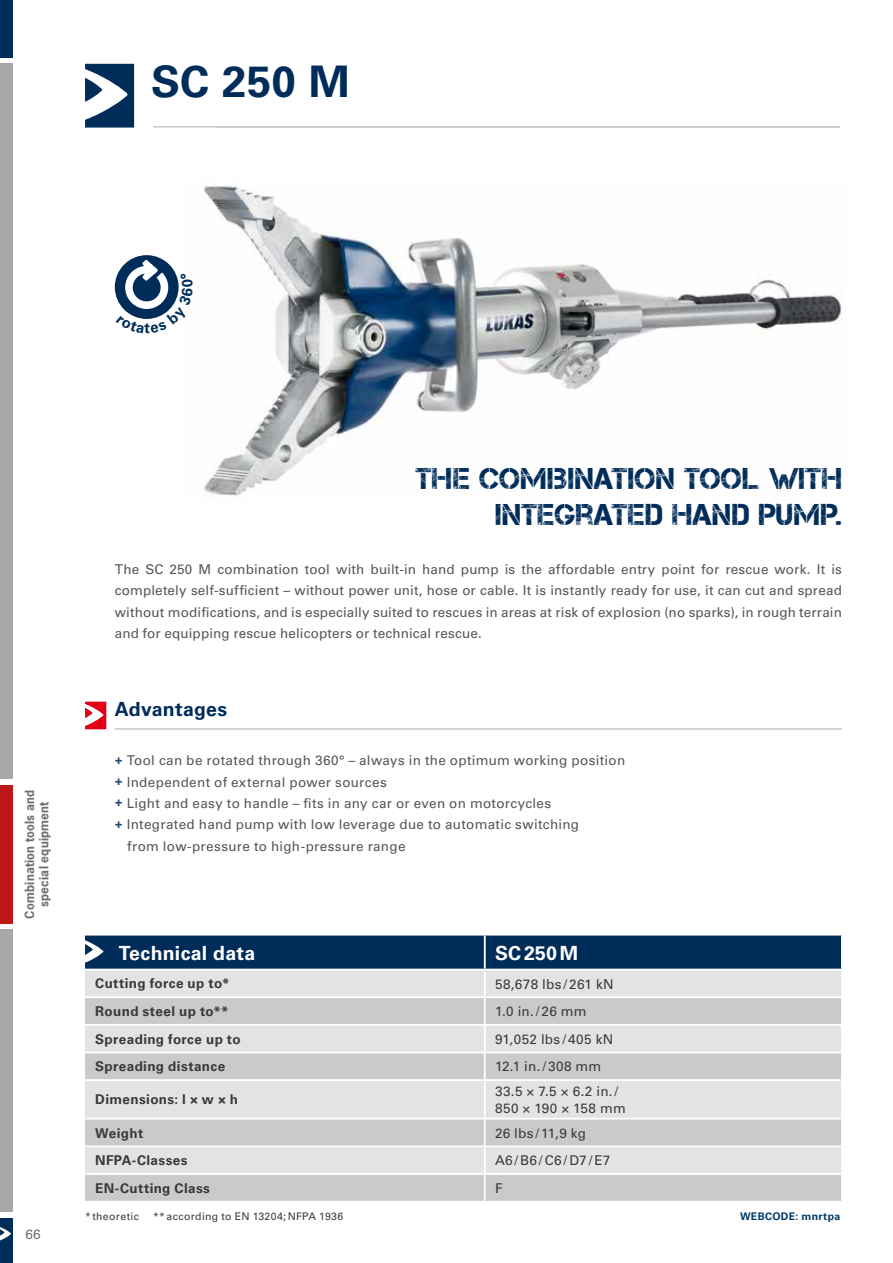
<style>
.page{position:relative;width:893px;height:1263px;background:#fff}
.page>*{position:absolute;margin:0;border:0;box-sizing:border-box;transform-origin:0 0}
.t1{font:700 43.5px "Univers CE";color:#002c5a}
.t2{font:30px/36px "Captureit";letter-spacing:.015em;color:#002c5a;text-align:right}
.t3{font:700 19.5px "Univers CE";letter-spacing:.015em;color:#fff}
.t4{font:700 19.5px "Univers CE";letter-spacing:.01em;color:#002c5a}
.t5{font:500 13.5px/21.3px "Univers CE";letter-spacing:.02em;color:#565655;text-align:justify}
.t6{font:700 13.5px "Univers CE";letter-spacing:.03em;color:#3a3a39}
.t7{font:500 13.5px/16.2px "Univers CE";letter-spacing:.02em;color:#3a3a39}
.t8{font:500 13.5px "Univers CE";color:#6e6e6e}
.t9{font:700 12px/14.4px "News Gothic";letter-spacing:.02em;color:#6e6e6e;text-align:center}
.t10{font:500 10.5px "Univers CE";letter-spacing:.03em;color:#3a3a39}
.t11{font:700 10.5px "Univers CE";letter-spacing:.035em;color:#003a68}
.s1{font-family:"Univers";font-weight:700;color:#204a77}
</style>
<div class="page">
<hr style="left:153px;top:126px;width:687px;height:2px;background:#c5c6c6">
<svg style="left:85px;top:64px;width:49px;height:64px"></svg>
<img style="left:203px;top:186px;width:639px;height:310px">
<div style="left:85px;top:970px;width:756px;height:26px;background:#e3e3e3"></div>
<svg style="left:85px;top:998px;width:756px;height:203px;background:#d5d5d5"></svg>
<hr style="left:484px;top:970px;width:2px;height:26px;background:#fff">
<hr style="left:484px;top:998px;width:2px;height:26px;background:#fff">
<hr style="left:85px;top:1024px;width:400px;height:2px;background:#fff">
<hr style="left:485px;top:1024px;width:358px;height:2px;background:#fff">
<hr style="left:484px;top:1026px;width:2px;height:25px;background:#fff">
<hr style="left:85px;top:1051px;width:400px;height:2px;background:#fff">
<hr style="left:485px;top:1051px;width:358px;height:2px;background:#fff">
<hr style="left:484px;top:1053px;width:2px;height:26px;background:#fff">
<hr style="left:85px;top:1079px;width:400px;height:2px;background:#fff">
<hr style="left:485px;top:1079px;width:358px;height:2px;background:#fff">
<hr style="left:484px;top:1081px;width:2px;height:37px;background:#fff">
<hr style="left:85px;top:1118px;width:400px;height:1px;background:#fff">
<hr style="left:485px;top:1118px;width:358px;height:1px;background:#fff">
<hr style="left:484px;top:1119px;width:2px;height:26px;background:#fff">
<hr style="left:484px;top:1147px;width:2px;height:26px;background:#fff">
<hr style="left:85px;top:1173px;width:400px;height:2px;background:#fff">
<hr style="left:485px;top:1173px;width:358px;height:2px;background:#fff">
<hr style="left:484px;top:1175px;width:2px;height:26px;background:#fff">
<hr style="left:85px;top:1145px;width:400px;height:2px;background:#fff">
<hr style="left:485px;top:1145px;width:356px;height:2px;background:#fff">
<svg style="left:85px;top:935px;width:757px;height:34px;background:#093360"></svg>
<svg style="left:115px;top:255px;width:64px;height:64px"></svg>
<hr style="left:115px;top:728px;width:727px;height:2px;background:#c5c6c6">
<svg style="left:85px;top:702px;width:21px;height:27px"></svg>
<div style="left:0;top:0;width:13px;height:58px;background:#002c5a"></div>
<div style="left:0;top:785px;width:13px;height:138px;background:#bd1718"></div>
<div style="left:0;top:64px;width:13px;height:715px;background:#a7a7a8"></div>
<div style="left:0;top:929px;width:13px;height:283px;background:#a7a7a8"></div>
<div style="left:0;top:1218px;width:13px;height:45px;background:#002c5a"></div>
<svg style="left:0;top:1227px;width:11px;height:14px"></svg>
<svg style="left:116px;top:259px;width:63px;height:60px"></svg>
<h1 class="t1" style="left:151px;top:56px;width:200px">SC 250 M</h1>
<p class="t9" style="left:22px;top:918px;width:130px;rotate:-90deg">Combination tools and special equipment</p>
<p class="t8" style="left:26px;top:1227px;width:17px">66</p>
<h2 class="t2" style="left:415px;top:461px;width:428px">THE COMIBINATION TOOL WITH<br>INTEGRATED HAND PUMP.</h2>
<p class="t5" style="left:115px;top:559px;width:729px">The SC 250 M combination tool with built-in hand pump is the affordable entry point for rescue work. It is completely self-sufficient – without power unit, hose or cable. It is instantly ready for use, it can cut and spread without modifications, and is especially suited to rescues in areas at risk of explosion (no sparks), in rough terrain and for equipping rescue helicopters or technical rescue.</p>
<h3 class="t4" style="left:115px;top:698px;width:114px">Advantages</h3>
<p class="t5" style="left:115px;top:750px;width:512px"><span class="s1">+</span> Tool can be rotated through 360° – always in the optimum working position</p>
<p class="t5" style="left:115px;top:772px;width:274px"><span class="s1">+</span> Independent of external power sources</p>
<p class="t5" style="left:115px;top:793px;width:438px"><span class="s1">+</span> Light and easy to handle – fits in any car or even on motorcycles</p>
<p class="t5" style="left:115px;top:814px;width:466px"><span class="s1">+</span> Integrated hand pump with low leverage due to automatic switching</p>
<p class="t5" style="left:127px;top:835px;width:280px">from low-pressure to high-pressure range</p>
<h3 class="t3" style="left:119px;top:941px;width:138px">Technical data</h3>
<h3 class="t3" style="left:495px;top:941px;width:85px">SC250M</h3>
<p class="t6" style="left:95px;top:976px;width:136px">Cutting force up to*</p>
<p class="t7" style="left:495px;top:976px;width:120px">58,678 lbs / 261 kN</p>
<p class="t6" style="left:95px;top:1003px;width:135px">Round steel up to**</p>
<p class="t7" style="left:495px;top:1004px;width:93px">1.0 in. / 26 mm</p>
<p class="t6" style="left:95px;top:1031px;width:147px">Spreading force up to</p>
<p class="t7" style="left:495px;top:1031px;width:120px">91,052 lbs / 405 kN</p>
<p class="t6" style="left:95px;top:1059px;width:131px">Spreading distance</p>
<p class="t7" style="left:495px;top:1059px;width:108px">12.1 in. / 308 mm</p>
<p class="t6" style="left:95px;top:1092px;width:144px">Dimensions: l × w × h</p>
<p class="t7" style="left:495px;top:1084px;width:132px">33.5 × 7.5 × 6.2 in. /<br>850 × 190 × 158 mm</p>
<p class="t6" style="left:95px;top:1125px;width:49px">Weight</p>
<p class="t7" style="left:495px;top:1125px;width:93px">26 lbs / 11,9 kg</p>
<p class="t6" style="left:95px;top:1152px;width:94px">NFPA-Classes</p>
<p class="t7" style="left:495px;top:1153px;width:117px">A6/B6/C6/D7/E7</p>
<p class="t6" style="left:95px;top:1180px;width:116px">EN-Cutting Class</p>
<p class="t7" style="left:495px;top:1180px;width:9px">F</p>
<p class="t10" style="left:85px;top:1210px;width:55px">* theoretic</p>
<p class="t10" style="left:153px;top:1210px;width:192px">** according to EN 13204;NFPA 1936</p>
<p class="t11" style="left:740px;top:1210px;width:102px">WEBCODE: mnrtpa</p>
</div>
